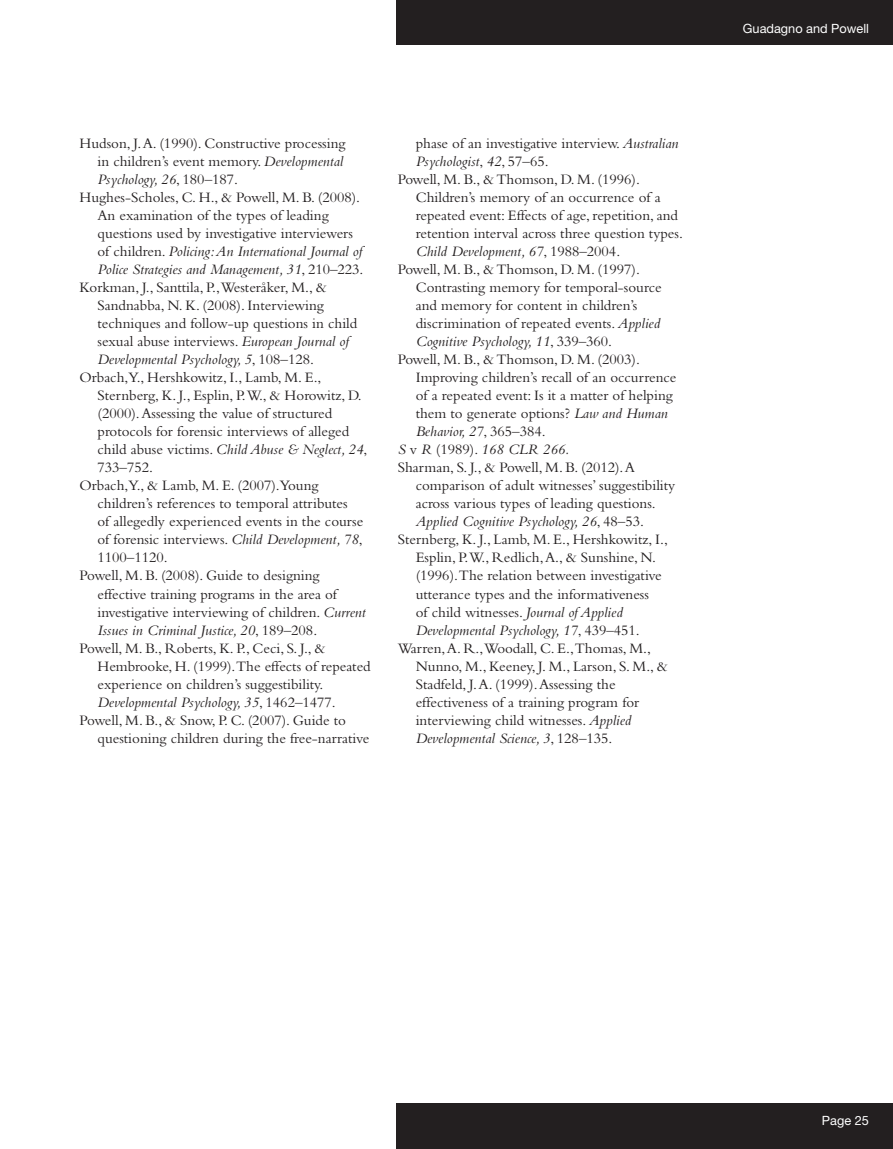
<style>
.page{position:relative;width:893px;height:1149px;background:#fff}
.page>*{position:absolute;margin:0;border:0;box-sizing:border-box;transform-origin:0 0}
.t1{font:15px "Bembo";color:#231f20}
.t2{font:italic 15px "Bembo";color:#231f20}
.t3{font:12.75px "Helvetica Neue";color:#fff}
.s1{font-style:italic}
.s2{font-style:normal}
</style>
<div class="page">
<div style="left:396px;top:0;width:497px;height:44px;background:#231f20"></div>
<div style="left:396px;top:1102px;width:497px;height:46px;background:#231f20"></div>
<p class="t1" style="left:80px;top:135px;width:267px">Hudson, J. A. (1990). Constructive processing</p>
<p class="t1" style="left:98px;top:153px;width:247px">in children’s event memory. <span class="s1">Developmental</span></p>
<p class="t2" style="left:98px;top:171px;width:142px">Psychology, 26<span class="s2">, 180–187.</span></p>
<p class="t1" style="left:80px;top:189px;width:282px">Hughes-Scholes, C. H., &amp; Powell, M. B. (2008).</p>
<p class="t1" style="left:98px;top:207px;width:233px">An examination of the types of leading</p>
<p class="t1" style="left:98px;top:225px;width:257px">questions used by investigative interviewers</p>
<p class="t2" style="left:98px;top:243px;width:266px"><span class="s2">of children.</span> Policing: An International Journal of</p>
<p class="t2" style="left:98px;top:261px;width:268px">Police Strategies and Management, 31<span class="s2">, 210–223.</span></p>
<p class="t1" style="left:80px;top:279px;width:249px">Korkman, J., Santtila, P.,Westeråker, M., &amp;</p>
<p class="t1" style="left:98px;top:297px;width:228px">Sandnabba, N. K. (2008). Interviewing</p>
<p class="t1" style="left:98px;top:315px;width:261px">techniques and follow-up questions in child</p>
<p class="t1" style="left:98px;top:333px;width:253px">sexual abuse interviews. <span class="s1">European Journal of</span></p>
<p class="t2" style="left:98px;top:351px;width:218px">Developmental Psychology, 5<span class="s2">, 108–128.</span></p>
<p class="t1" style="left:80px;top:369px;width:244px">Orbach,Y., Hershkowitz, I., Lamb, M. E.,</p>
<p class="t1" style="left:98px;top:387px;width:266px">Sternberg, K. J., Esplin, P.W., &amp; Horowitz, D.</p>
<p class="t1" style="left:98px;top:405px;width:236px">(2000). Assessing the value of structured</p>
<p class="t1" style="left:98px;top:423px;width:253px">protocols for forensic interviews of alleged</p>
<p class="t2" style="left:98px;top:441px;width:271px"><span class="s2">child abuse victims.</span> Child Abuse &amp; Neglect, 24<span class="s2">,</span></p>
<p class="t1" style="left:98px;top:459px;width:57px">733–752.</p>
<p class="t1" style="left:80px;top:477px;width:241px">Orbach,Y., &amp; Lamb, M. E. (2007).Young</p>
<p class="t1" style="left:98px;top:495px;width:252px">children’s references to temporal attributes</p>
<p class="t1" style="left:98px;top:513px;width:267px">of allegedly experienced events in the course</p>
<p class="t1" style="left:98px;top:531px;width:267px">of forensic interviews. <span class="s1">Child Development, 78</span>,</p>
<p class="t1" style="left:98px;top:549px;width:72px">1100–1120.</p>
<p class="t1" style="left:80px;top:567px;width:242px">Powell, M. B. (2008). Guide to designing</p>
<p class="t1" style="left:98px;top:585px;width:241px">effective training programs in the area of</p>
<p class="t1" style="left:98px;top:603px;width:270px">investigative interviewing of children. <span class="s1">Current</span></p>
<p class="t2" style="left:98px;top:621px;width:221px">Issues in Criminal Justice, 20<span class="s2">, 189–208.</span></p>
<p class="t1" style="left:80px;top:639px;width:247px">Powell, M. B., Roberts, K. P., Ceci, S. J., &amp;</p>
<p class="t1" style="left:98px;top:657px;width:275px">Hembrooke, H. (1999).The effects of repeated</p>
<p class="t1" style="left:98px;top:675px;width:227px">experience on children’s suggestibility.</p>
<p class="t2" style="left:98px;top:693px;width:240px">Developmental Psychology, 35<span class="s2">, 1462–1477.</span></p>
<p class="t1" style="left:80px;top:711px;width:268px">Powell, M. B., &amp; Snow, P. C. (2007). Guide to</p>
<p class="t1" style="left:98px;top:729px;width:273px">questioning children during the free-narrative</p>
<p class="t1" style="left:416px;top:135px;width:264px">phase of an investigative interview. <span class="s1">Australian</span></p>
<p class="t2" style="left:416px;top:153px;width:134px">Psychologist<span class="s2">,</span> 42<span class="s2">, 57–65.</span></p>
<p class="t1" style="left:398px;top:171px;width:244px">Powell, M. B., &amp; Thomson, D. M. (1996).</p>
<p class="t1" style="left:416px;top:189px;width:246px">Children’s memory of an occurrence of a</p>
<p class="t1" style="left:416px;top:207px;width:264px">repeated event: Effects of age, repetition, and</p>
<p class="t1" style="left:416px;top:225px;width:269px">retention interval across three question types.</p>
<p class="t2" style="left:416px;top:243px;width:206px">Child Development, 67<span class="s2">, 1988–2004.</span></p>
<p class="t1" style="left:398px;top:261px;width:244px">Powell, M. B., &amp; Thomson, D. M. (1997).</p>
<p class="t1" style="left:416px;top:279px;width:247px">Contrasting memory for temporal-source</p>
<p class="t1" style="left:416px;top:297px;width:223px">and memory for content in children’s</p>
<p class="t1" style="left:416px;top:315px;width:246px">discrimination of repeated events. <span class="s1">Applied</span></p>
<p class="t2" style="left:416px;top:333px;width:198px">Cognitive Psychology, 11<span class="s2">, 339–360.</span></p>
<p class="t1" style="left:398px;top:351px;width:244px">Powell, M. B., &amp; Thomson, D. M. (2003).</p>
<p class="t1" style="left:416px;top:369px;width:262px">Improving children’s recall of an occurrence</p>
<p class="t1" style="left:416px;top:387px;width:259px">of a repeated event: Is it a matter of helping</p>
<p class="t1" style="left:416px;top:405px;width:254px">them to generate options? <span class="s1">Law and Human</span></p>
<p class="t2" style="left:416px;top:423px;width:131px">Behavior, 27<span class="s2">, 365–384.</span></p>
<p class="t2" style="left:398px;top:441px;width:173px">S <span class="s2">v</span> R <span class="s2">(1989).</span> 168 CLR 266.</p>
<p class="t1" style="left:398px;top:459px;width:239px">Sharman, S. J., &amp; Powell, M. B. (2012). A</p>
<p class="t1" style="left:416px;top:477px;width:261px">comparison of adult witnesses’ suggestibility</p>
<p class="t1" style="left:416px;top:495px;width:242px">across various types of leading questions.</p>
<p class="t2" style="left:416px;top:513px;width:230px">Applied Cognitive Psychology, 26<span class="s2">, 48–53.</span></p>
<p class="t1" style="left:398px;top:531px;width:272px">Sternberg, K. J., Lamb, M. E., Hershkowitz, I.,</p>
<p class="t1" style="left:416px;top:549px;width:242px">Esplin, P.W., Redlich, A., &amp; Sunshine, N.</p>
<p class="t1" style="left:416px;top:567px;width:248px">(1996).The relation between investigative</p>
<p class="t1" style="left:416px;top:585px;width:235px">utterance types and the informativeness</p>
<p class="t1" style="left:416px;top:603px;width:209px">of child witnesses. <span class="s1">Journal of Applied</span></p>
<p class="t2" style="left:416px;top:621px;width:226px">Developmental Psychology, 17<span class="s2">, 439–451.</span></p>
<p class="t1" style="left:398px;top:639px;width:255px">Warren, A. R.,Woodall, C. E.,Thomas, M.,</p>
<p class="t1" style="left:416px;top:657px;width:254px">Nunno, M., Keeney, J. M., Larson, S. M., &amp;</p>
<p class="t1" style="left:416px;top:675px;width:201px">Stadfeld, J. A. (1999). Assessing the</p>
<p class="t1" style="left:416px;top:693px;width:225px">effectiveness of a training program for</p>
<p class="t1" style="left:416px;top:711px;width:217px">interviewing child witnesses. <span class="s1">Applied</span></p>
<p class="t2" style="left:416px;top:729px;width:198px">Developmental Science, 3<span class="s2">, 128–135.</span></p>
<p class="t3" style="left:743px;top:21px;width:128px">Guadagno and Powell</p>
<p class="t3" style="left:822px;top:1112px;width:48px">Page 25</p>
</div>
